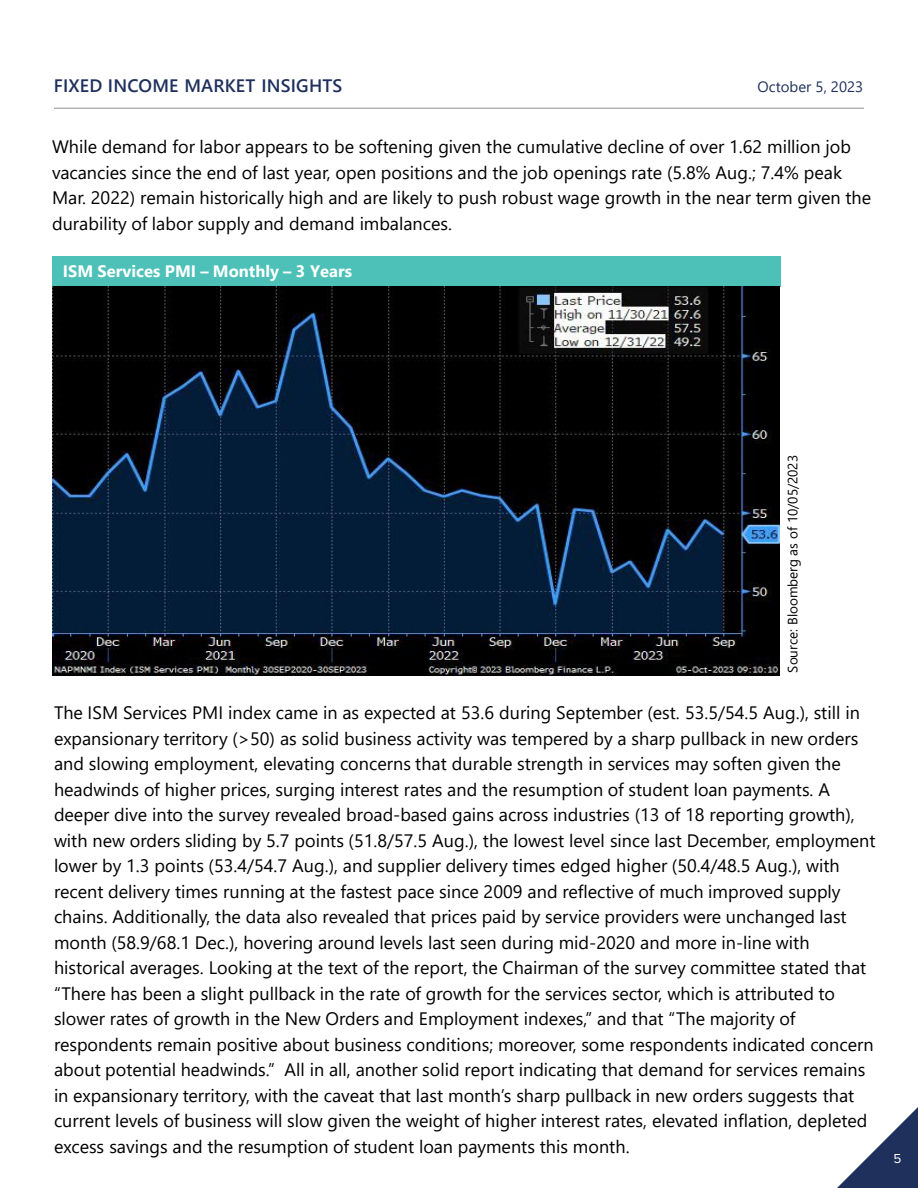
<style>
.page{position:relative;width:918px;height:1188px;background:#fff}
.page>*{position:absolute;margin:0;border:0;box-sizing:border-box;transform-origin:0 0}
.t1{font:18px/25.5px "Segoe UI";color:#000}
.t2{font:600 18px "Segoe UI";letter-spacing:.01em;color:#1f305d}
.t3{font:700 16.5px "Segoe UI";color:#fff}
.t4{font:15px "Segoe UI";letter-spacing:.005em;color:#1f305d}
.t5{font:13.5px "Segoe UI";color:#000}
.t6{font:13.5px "Proxima Nova";color:#fff}
</style>
<div class="page">
<hr style="left:54px;top:108px;width:810px;height:1px;background:#919195">
<svg style="left:837px;top:1107px;width:81px;height:81px"></svg>
<div style="left:52px;top:256px;width:728px;height:31px;background:#4dc1b8"></div>
<img style="left:52px;top:287px;width:727px;height:388px">
<p class="t2" style="left:54px;top:68px;width:290px">FIXED INCOME MARKET INSIGHTS</p>
<p class="t4" style="left:758px;top:72px;width:107px">October 5, 2023</p>
<p class="t1" style="left:52px;top:133px;width:821px">While demand for labor appears to be softening given the cumulative decline of over 1.62 million job vacancies since the end of last year, open positions and the job openings rate (5.8% Aug.; 7.4% peak Mar. 2022) remain historically high and are likely to push robust wage growth in the near term given the durability of labor supply and demand imbalances.</p>
<p class="t3" style="left:63px;top:256px;width:291px">ISM Services PMI – Monthly – 3 Years</p>
<p class="t5" style="left:780px;top:673px;width:219px;rotate:-90deg">Source: Bloomberg as of 10/05/2023</p>
<p class="t1" style="left:54px;top:699px;width:823px">The ISM Services PMI index came in as expected at 53.6 during September (est. 53.5/54.5 Aug.), still in expansionary territory (&gt;50) as solid business activity was tempered by a sharp pullback in new orders and slowing employment, elevating concerns that durable strength in services may soften given the headwinds of higher prices, surging interest rates and the resumption of student loan payments. A deeper dive into the survey revealed broad-based gains across industries (13 of 18 reporting growth), with new orders sliding by 5.7 points (51.8/57.5 Aug.), the lowest level since last December, employment lower by 1.3 points (53.4/54.7 Aug.), and supplier delivery times edged higher (50.4/48.5 Aug.), with recent delivery times running at the fastest pace since 2009 and reflective of much improved supply chains. Additionally, the data also revealed that prices paid by service providers were unchanged last month (58.9/68.1 Dec.), hovering around levels last seen during mid-2020 and more in-line with historical averages. Looking at the text of the report, the Chairman of the survey committee stated that “There has been a slight pullback in the rate of growth for the services sector, which is attributed to slower rates of growth in the New Orders and Employment indexes,” and that “The majority of respondents remain positive about business conditions; moreover, some respondents indicated concern about potential headwinds.” All in all, another solid report indicating that demand for services remains in expansionary territory, with the caveat that last month’s sharp pullback in new orders suggests that current levels of business will slow given the weight of higher interest rates, elevated inflation, depleted excess savings and the resumption of student loan payments this month.</p>
<p class="t6" style="left:893px;top:1149px;width:9px">5</p>
</div>
